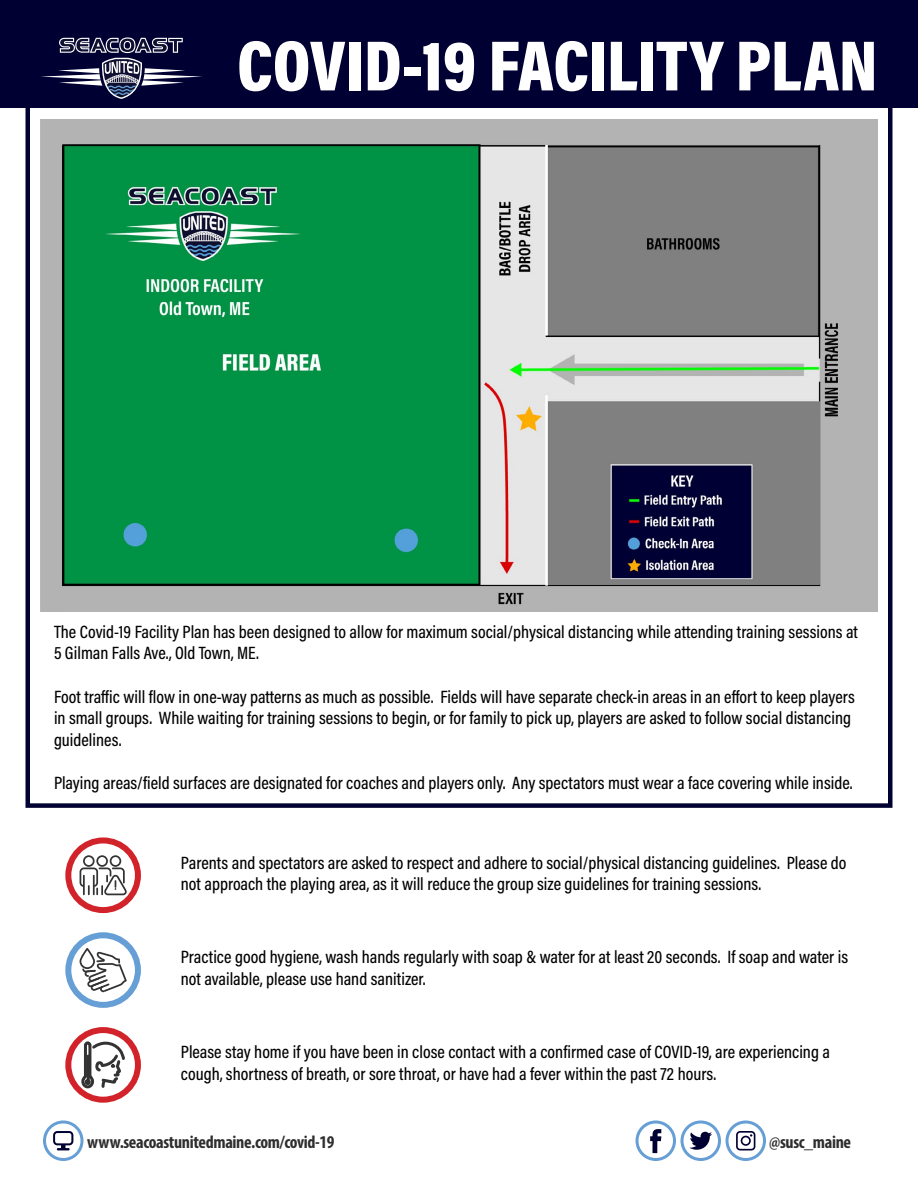
<style>
.page{position:relative;width:918px;height:1188px;background:#fff}
.page>*{position:absolute;margin:0;border:0;box-sizing:border-box;transform-origin:0 0}
.t1{font:72px "Acumin Variable Concept";letter-spacing:-.125em;color:#fff}
.t2{font:18px/21.6px "Acumin Variable Concept";letter-spacing:-.085em;color:#000}
.t3{font:700 condensed 18px "Myriad Pro";letter-spacing:-.02em;color:#2e2e2f}
</style>
<div class="page">
<div style="left:43px;top:1121px;width:41px;height:40px;border:3px solid #669fd5;border-radius:50%"></div>
<svg style="left:53px;top:1131px;width:20px;height:19px"></svg>
<div style="left:636px;top:1121px;width:40px;height:40px;border:3px solid #669fd5;border-radius:50%"></div>
<svg style="left:650px;top:1129px;width:11px;height:24px"></svg>
<div style="left:681px;top:1121px;width:40px;height:40px;border:3px solid #669fd5;border-radius:50%"></div>
<svg style="left:689px;top:1132px;width:23px;height:18px"></svg>
<svg style="left:736px;top:1131px;width:19px;height:19px"></svg>
<div style="left:726px;top:1121px;width:40px;height:40px;border:3px solid #669fd5;border-radius:50%"></div>
<svg style="left:80px;top:855px;width:47px;height:40px"></svg>
<div style="left:65px;top:837px;width:76px;height:76px;border:6px solid #d2232a;border-radius:50%"></div>
<div style="left:65px;top:932px;width:76px;height:76px;border:6px solid #669fd5;border-radius:50%"></div>
<svg style="left:80px;top:948px;width:47px;height:44px"></svg>
<svg style="left:80px;top:1040px;width:47px;height:50px"></svg>
<hr style="left:87px;top:1056px;width:3px;height:25px;background:#333">
<div style="left:65px;top:1027px;width:76px;height:76px;border:6px solid #d2232a;border-radius:50%"></div>
<img style="left:40px;top:119px;width:838px;height:492px">
<div style="left:0;top:0;width:918px;height:108px;background:#003"></div>
<svg style="left:41px;top:38px;width:161px;height:61px"></svg>
<h1 class="t1" style="left:237px;top:16px;width:656px">COVID-19 FACILITY PLAN</h1>
<p class="t2" style="left:54px;top:620px;width:806px">The Covid-19 Facility Plan has been designed to allow for maximum social/physical distancing while attending training sessions at<br>5 Gilman Falls Ave., Old Town, ME.</p>
<p class="t2" style="left:54px;top:685px;width:804px">Foot traffic will flow in one-way patterns as much as possible. Fields will have separate check-in areas in an effort to keep players in small groups. While waiting for training sessions to begin, or for family to pick up, players are asked to follow social distancing guidelines.</p>
<p class="t2" style="left:54px;top:771px;width:800px">Playing areas/field surfaces are designated for coaches and players only. Any spectators must wear a face covering while inside.</p>
<p class="t2" style="left:181px;top:851px;width:669px">Parents and spectators are asked to respect and adhere to social/physical distancing guidelines. Please do not approach the playing area, as it will reduce the group size guidelines for training sessions.</p>
<p class="t2" style="left:181px;top:946px;width:670px">Practice good hygiene, wash hands regularly with soap &amp; water for at least 20 seconds. If soap and water is not available, please use hand sanitizer.</p>
<p class="t2" style="left:181px;top:1041px;width:652px">Please stay home if you have been in close contact with a confirmed case of COVID-19, are experiencing a cough, shortness of breath, or sore throat, or have had a fever within the past 72 hours.</p>
<p class="t3" style="left:87px;top:1131px;width:249px">www.seacoastunitedmaine.com/covid-19</p>
<p class="t3" style="left:769px;top:1131px;width:83px">@susc_maine</p>
</div>
